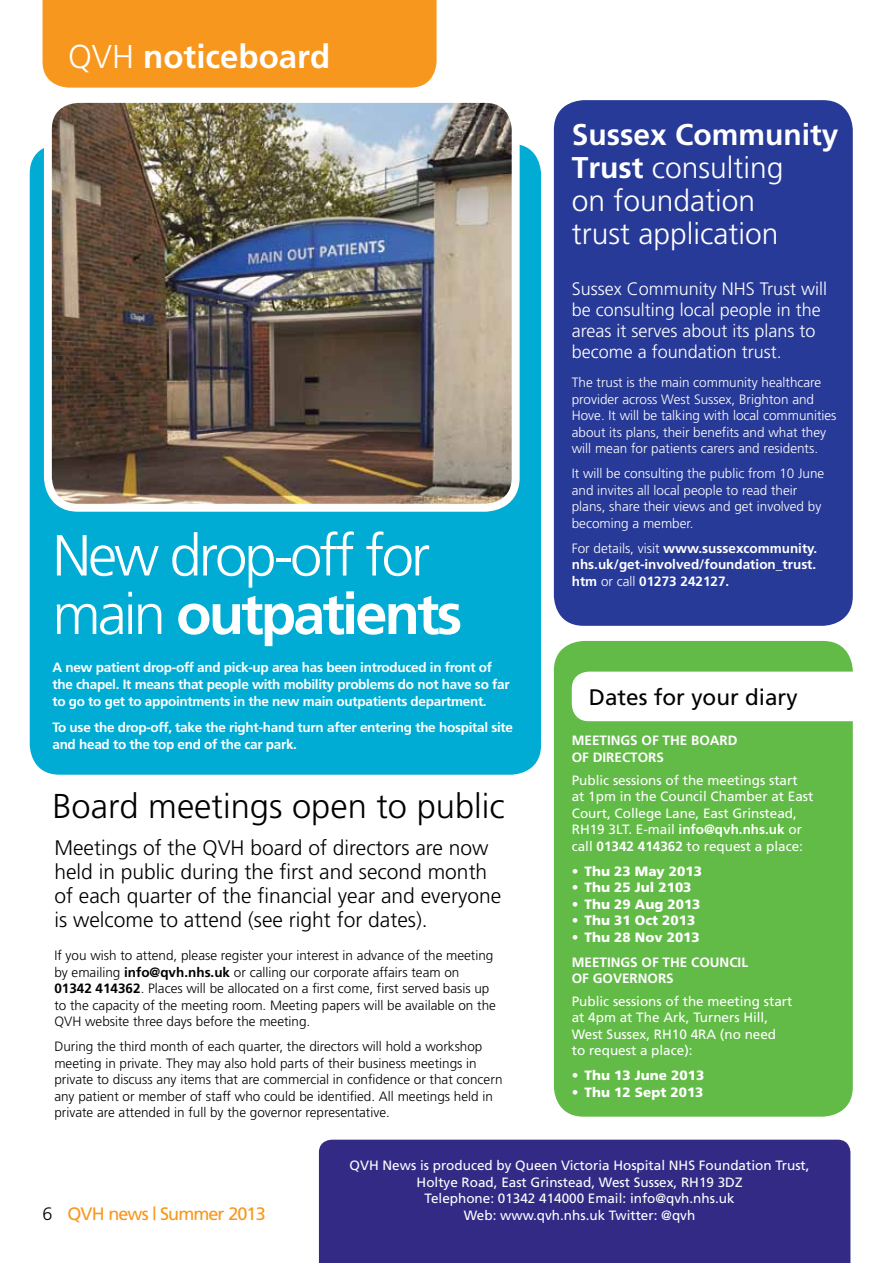
<style>
.page{position:relative;width:893px;height:1263px;background:#fff}
.page>*{position:absolute;margin:0;border:0;box-sizing:border-box;transform-origin:0 0}
.t1{font:300 57.9px/58.5px "Frutiger";letter-spacing:-.05em;color:#fff}
.t2{font:300 34.5px "Frutiger";color:#000}
.t3{font:700 33px "Frutiger";color:#fff}
.t4{font:300 30px/33px "Frutiger";color:#fff}
.t5{font:22.5px "Frutiger";color:#000}
.t6{font:300 21px/24px "Frutiger";color:#000}
.t7{font:300 18px/21px "Frutiger";color:#fff}
.t8{font:18px "Frutiger";letter-spacing:-.05em;color:#f8971d}
.t9{font:300 13.5px/16.5px "Frutiger";color:#000}
.t10{font:13.5px/16.5px "Frutiger";color:#fff}
.t11{font:700 13.5px/17.2px "Frutiger";letter-spacing:-.02em;color:#fff}
.t12{font:300 13.5px/16.5px "Frutiger";color:#fff}
.t13{font:900 13.5px "Frutiger";color:#fff}
.s1{font-weight:300}
.s2{font-weight:700}
.s3{font-weight:300;color:#000}
</style>
<div class="page">
<div style="left:554px;top:100px;width:299px;height:526px;background:#283a97;border-radius:30px"></div>
<div style="left:554px;top:641px;width:299px;height:476px;background:#62bb46;border-radius:30px"></div>
<div style="left:30px;top:144px;width:511px;height:631px;background:#00acd4;border-radius:30px"></div>
<div style="left:43px;top:0;width:394px;height:88px;background:#f8971d"></div>
<div style="left:319px;top:1140px;width:531px;height:123px;background:#332a86"></div>
<div style="left:572px;top:672px;width:303px;height:49px;background:#fff;border-radius:17px"></div>
<img style="left:53px;top:104px;width:458px;height:399px">
<div style="left:44px;top:95px;width:476px;height:417px;border:8px solid #fff;border-radius:30px"></div>
<h3 class="t3" style="left:68px;top:38px;width:264px"><span class="s1">QVH</span> noticeboard</h3>
<h1 class="t1" style="left:52px;top:526px;width:411px">New drop-off for main <span class="s2">outpatients</span></h1>
<p class="t11" style="left:52px;top:658px;width:459px">A new patient drop-off and pick-up area has been introduced in front of the chapel. It means that people with mobility problems do not have so far to go to get to appointments in the new main outpatients department.</p>
<p class="t11" style="left:52px;top:719px;width:462px">To use the drop-off, take the right-hand turn after entering the hospital site and head to the top end of the car park.</p>
<h2 class="t2" style="left:52px;top:787px;width:454px">Board meetings open to public</h2>
<h3 class="t6" style="left:54px;top:836px;width:448px">Meetings of the QVH board of directors are now held in public during the first and second month of each quarter of the financial year and everyone is welcome to attend (see right for dates).</h3>
<p class="t9" style="left:54px;top:947px;width:443px">If you wish to attend, please register your interest in advance of the meeting by emailing <span class="s2">info@qvh.nhs.uk</span> or calling our corporate affairs team on <span class="s2">01342 414362</span>. Places will be allocated on a first come, first served basis up to the capacity of the meeting room. Meeting papers will be available on the QVH website three days before the meeting.</p>
<p class="t9" style="left:54px;top:1038px;width:450px">During the third month of each quarter, the directors will hold a workshop meeting in private. They may also hold parts of their business meetings in private to discuss any items that are commercial in confidence or that concern any patient or member of staff who could be identified. All meetings held in private are attended in full by the governor representative.</p>
<h3 class="t4" style="left:572px;top:118px;width:268px"><span class="s2">Sussex Community<br>Trust</span> consulting<br>on foundation<br>trust application</h3>
<h3 class="t7" style="left:572px;top:278px;width:257px">Sussex Community NHS Trust will be consulting local people in the areas it serves about its plans to become a foundation trust.</h3>
<p class="t12" style="left:572px;top:374px;width:266px">The trust is the main community healthcare provider across West Sussex, Brighton and Hove. It will be talking with local communities about its plans, their benefits and what they will mean for patients carers and residents.</p>
<p class="t12" style="left:572px;top:465px;width:254px">It will be consulting the public from 10 June and invites all local people to read their plans, share their views and get involved by becoming a member.</p>
<p class="t11" style="left:572px;top:539px;width:247px;line-height:16.5px;text-align:justify"><span class="s1">For details, visit</span> www.sussexcommunity. nhs.uk/get-involved/foundation_trust. htm <span class="s1">or call</span> 01273 242127.</p>
<h3 class="t5" style="left:589px;top:684px;width:210px">Dates for your diary</h3>
<p class="t11" style="left:572px;top:732px;width:100px">Meetings of the</p>
<p class="t11" style="left:691px;top:732px;width:29px">board</p>
<p class="t11" style="left:572px;top:748px;width:44px">of direct</p>
<p class="t11" style="left:638px;top:748px;width:19px">ors</p>
<p class="t10" style="left:572px;top:771px;width:243px">Public sessions of the meetings start at 1pm in the Council Chamber at East Court, College Lane, East Grinstead, RH19 3LT. E-mail <span class="s2">info@qvh.nhs.uk</span> or call <span class="s2">01342 414362</span> to request a place:</p>
<p class="t13" style="left:572px;top:863px;width:132px">• Thu 23 May 2013</p>
<p class="t13" style="left:572px;top:879px;width:121px">• Thu 25 Jul 2103</p>
<p class="t13" style="left:572px;top:896px;width:130px">• Thu 29 Aug 2013</p>
<p class="t13" style="left:572px;top:912px;width:125px">• Thu 31 Oct 2013</p>
<p class="t13" style="left:572px;top:929px;width:130px">• Thu 28 Nov 2013</p>
<p class="t11" style="left:572px;top:953px;width:100px">Meetings of the</p>
<p class="t11" style="left:691px;top:953px;width:56px">council</p>
<p class="t11" style="left:572px;top:970px;width:51px">of govern</p>
<p class="t11" style="left:647px;top:970px;width:19px">ors</p>
<p class="t10" style="left:572px;top:993px;width:222px">Public sessions of the meeting start at 4pm at The Ark, Turners Hill,<br>West Sussex, RH10 4RA (no need to request a place):</p>
<p class="t13" style="left:572px;top:1067px;width:134px">• Thu 13 June 2013</p>
<p class="t13" style="left:572px;top:1084px;width:133px">• Thu 12 Sept 2013</p>
<h3 class="t8" style="left:43px;top:1203px;width:225px"><span class="s3">6</span> QVH news | Summer 2013</h3>
<p class="t10" style="left:349px;top:1157px;width:462px;text-align:center">QVH News is produced by Queen Victoria Hospital NHS Foundation Trust, Holtye Road, East Grinstead, West Sussex, RH19 3DZ<br>Telephone: 01342 414000 Email: info@qvh.nhs.uk<br>Web: www.qvh.nhs.uk Twitter: @qvh</p>
</div>
